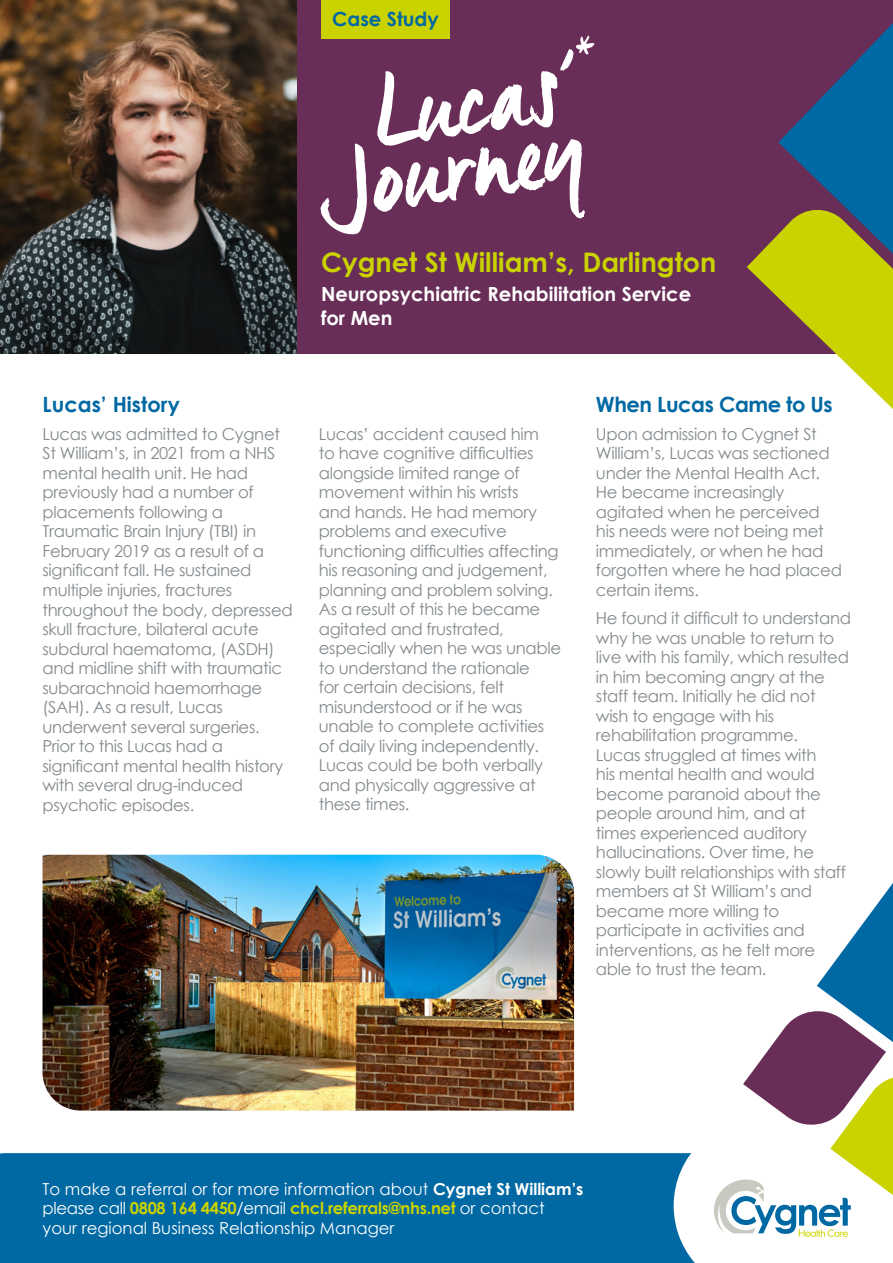
<style>
.page{position:relative;width:893px;height:1263px;background:#fff}
.page>*{position:absolute;margin:0;border:0;box-sizing:border-box;transform-origin:0 0}
.t1{font:104.85px "Manus";color:#fff}
.t2{font:700 27px "Century Gothic";color:#cad200}
.t3{font:700 21px "Century Gothic";letter-spacing:-.02em;color:#0068a3}
.t4{font:700 21px "Century Gothic";color:#0068a3}
.t5{font:700 19.5px/24px "Century Gothic";color:#fff}
.t6{font:700 19.5px "Century Gothic";color:#0068a3}
.t7{font:16.5px/19.5px "Century Gothic";letter-spacing:-.02em;color:#848a8e}
.t8{font:16.5px/19.5px "Century Gothic";color:#fff}
.s1{font-weight:700}
.s2{font-weight:700;color:#cad200}
</style>
<div class="page">
<img style="left:0;top:0;width:298px;height:354px">
<div style="left:298px;top:0;width:595px;height:354px;background:#682e57"></div>
<div style="left:0;top:1153px;width:674px;height:110px;background:#0068a3"></div>
<div style="left:321px;top:0;width:129px;height:38px;background:#cad200"></div>
<svg style="left:747px;top:23px;width:146px;height:386px"></svg>
<svg style="left:674px;top:883px;width:219px;height:380px"></svg>
<img style="left:43px;top:855px;width:531px;height:255px">
<p class="t6" style="left:332px;top:4px;width:108px">Case Study</p>
<h1 class="t1" style="left:365px;top:50px;width:210px;rotate:-8deg">Lucas’</h1>
<h1 class="t1" style="left:309px;top:122px;width:271px;rotate:-8deg">Journey</h1>
<h2 class="t2" style="left:321px;top:242px;width:397px">Cygnet St William’s, Darlington</h2>
<p class="t5" style="left:321px;top:281px;width:372px">Neuropsychiatric Rehabilitation Service for Men</p>
<p class="t4" style="left:43px;top:388px;width:139px">Lucas’ History</p>
<p class="t7" style="left:43px;top:424px;width:252px">Lucas was admitted to Cygnet<br>St William’s, in 2021 from a NHS mental health unit. He had previously had a number of placements following a<br>Traumatic Brain Injury (TBI) in<br>February 2019 as a result of a significant fall. He sustained multiple injuries, fractures throughout the body, depressed skull fracture, bilateral acute subdural haematoma, (ASDH) and midline shift with traumatic subarachnoid haemorrhage (SAH). As a result, Lucas underwent several surgeries.<br>Prior to this Lucas had a significant mental health history with several drug-induced psychotic episodes.</p>
<p class="t7" style="left:319px;top:424px;width:244px">Lucas’ accident caused him<br>to have cognitive difficulties alongside limited range of movement within his wrists<br>and hands. He had memory problems and executive functioning difficulties affecting his reasoning and judgement, planning and problem solving.<br>As a result of this he became agitated and frustrated, especially when he was unable to understand the rationale<br>for certain decisions, felt misunderstood or if he was unable to complete activities of daily living independently.<br>Lucas could be both verbally and physically aggressive at these times.</p>
<p class="t3" style="left:596px;top:388px;width:238px">When Lucas Came to Us</p>
<p class="t7" style="left:596px;top:424px;width:248px">Upon admission to Cygnet St<br>William’s, Lucas was sectioned under the Mental Health Act.<br>He became increasingly agitated when he perceived his needs were not being met immediately, or when he had forgotten where he had placed certain items.</p>
<p class="t7" style="left:596px;top:608px;width:257px">He found it difficult to understand why he was unable to return to live with his family, which resulted in him becoming angry at the staff team. Initially he did not wish to engage with his rehabilitation programme.<br>Lucas struggled at times with<br>his mental health and would become paranoid about the people around him, and at<br>times experienced auditory hallucinations. Over time, he slowly built relationships with staff members at St William’s and became more willing to participate in activities and interventions, as he felt more able to trust the team.</p>
<p class="t8" style="left:43px;top:1179px;width:543px">To make a referral or for more information about <span class="s1">Cygnet St William’s </span>please call <span class="s2">0808 164 4450</span>/email <span class="s2">chcl.referrals@nhs.net</span> or contact<br>your regional Business Relationship Manager</p>
</div>
